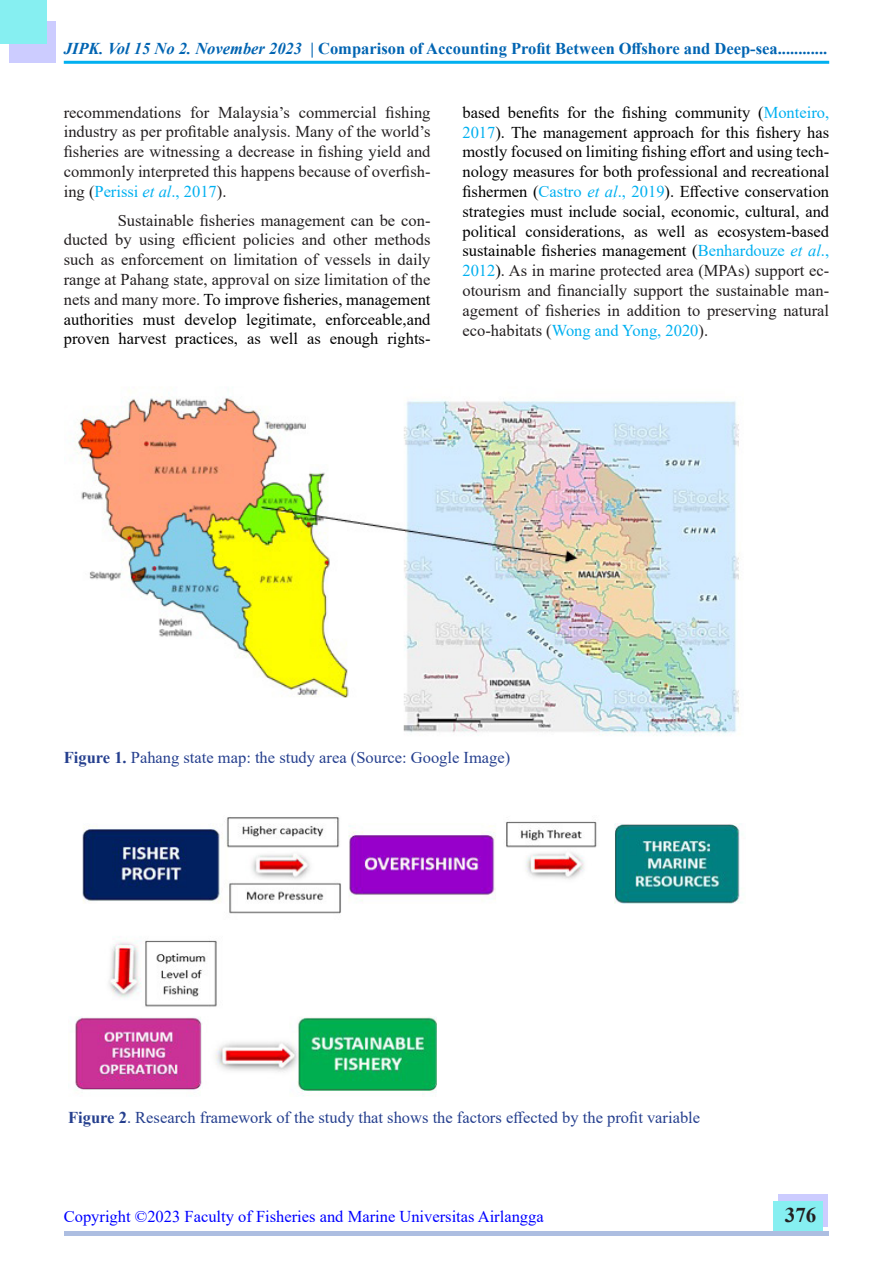
<style>
.page{position:relative;width:893px;height:1263px;background:#fff}
.page>*{position:absolute;margin:0;border:0;box-sizing:border-box;transform-origin:0 0}
.t1{font:700 21px "Times New Roman";color:#231f20}
.No_Spacing{font:16.5px/19.8px "Times New Roman";color:#000;text-align:justify}
.No_Spacing-2{font:16.5px/19.8px "Times New Roman";color:#231f20;text-align:justify}
.No_Spacing-3{font:16.5px "Times New Roman";color:#253f8e}
.t2{font:700 16.5px "Times New Roman";color:#0164b2}
.t3{font:16.5px "Times New Roman";color:#00f}
.s1{font-style:italic}
.s2{color:#00b0f0}
.s3{font-style:italic;color:#00b0f0}
.s4{color:#000}
.s5{color:#231f20}
.s6{font-weight:700}
</style>
<div class="page">
<div style="left:9px;top:21px;width:47px;height:42px;background:#ccf"></div>
<div style="left:0;top:0;width:47px;height:44px;background:#86eff1"></div>
<hr style="left:64px;top:61px;width:765px;height:3px;background:#00b0f0">
<div style="left:779px;top:1194px;width:49px;height:33px;background:#ccf"></div>
<div style="left:774px;top:1201px;width:49px;height:29px;background:#86eff1"></div>
<div style="left:64px;top:1231px;width:765px;height:5px;background:#adbee1"></div>
<img style="left:73px;top:390px;width:667px;height:346px">
<img style="left:75px;top:817px;width:668px;height:279px">
<p class="t2" style="left:64px;top:37px;width:765px"><span class="s1">JIPK. Vol 15 No 2. November 2023</span> | Comparison of Accounting Profit Between Offshore and Deep-sea............</p>
<p class="No_Spacing-2" style="left:64px;top:102px;width:368px">recommendations for Malaysia’s commercial fishing industry as per profitable analysis. Many of the world’s fisheries are witnessing a decrease in fishing yield and commonly interpreted this happens because of overfish&shy;ing (<span class="s2">Perissi</span> <span class="s3">et al</span><span class="s2">., 2017</span>).</p>
<p class="No_Spacing-2" style="left:64px;top:210px;width:368px;text-indent:54px">Sustainable fisheries management can be con&shy;ducted by using efficient policies and other methods such as enforcement on limitation of vessels in daily range at Pahang state, approval on size limitation of the nets and many more. <span class="s4">To improve fisheries, management authorities must develop legitimate, enforceable,and proven harvest practices, as well as enough rights-</span></p>
<p class="No_Spacing" style="left:462px;top:102px;width:368px">based benefits for the fishing community (<span class="s2">Monteiro, 2017</span>). The management approach for this fishery has mostly focused on limiting fishing effort and using tech&shy;nology measures for both professional and recreational fishermen (<span class="s2">Castro</span> <span class="s3">et al</span><span class="s2">., 2019</span>). Effective conservation strategies must include social, economic, cultural, and political considerations, as well as ecosystem-based sustainable fisheries management (<span class="s2">Benhardouze</span> <span class="s3">et al</span><span class="s2">., 2012</span>)<span class="s5">. As in marine protected area (MPAs) support ec&shy;otourism and financially support the sustainable man&shy;agement of fisheries in addition to preserving natural eco-habitats (</span><span class="s2">Wong and Yong, 2020</span><span class="s5">).</span></p>
<p class="No_Spacing-3" style="left:64px;top:746px;width:448px"><span class="s6">Figure 1.</span> Pahang state map: the study area (Source: Google Image)</p>
<p class="No_Spacing-3" style="left:68px;top:1106px;width:633px"><span class="s6">Figure 2</span>. Research framework of the study that shows the factors effected by the profit variable</p>
<p class="t3" style="left:64px;top:1205px;width:481px">Copyright ©2023 Faculty of Fisheries and Marine Universitas Airlangga</p>
<p class="t1" style="left:785px;top:1200px;width:33px">376</p>
</div>
